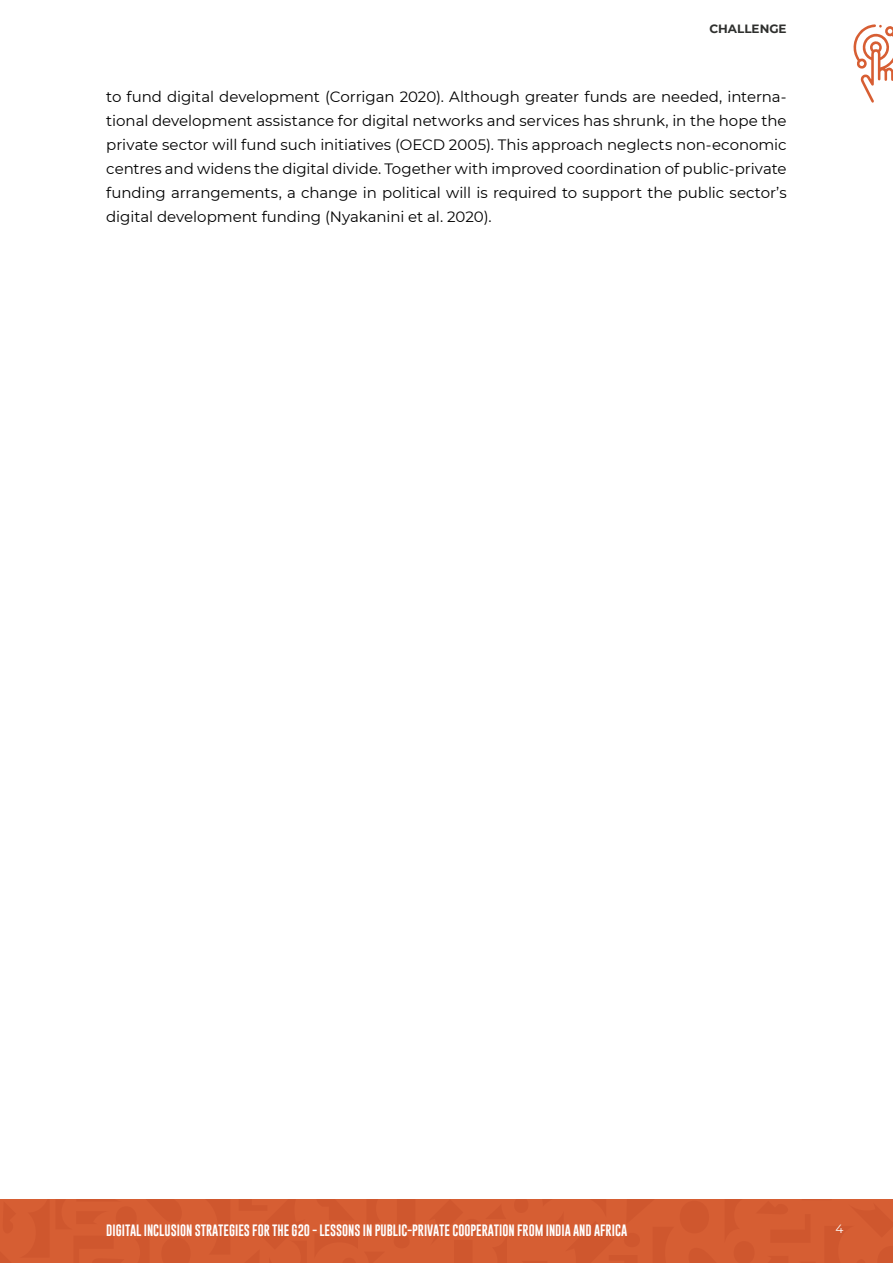
<style>
.page{position:relative;width:893px;height:1263px;background:#fff}
.page>*{position:absolute;margin:0;border:0;box-sizing:border-box;transform-origin:0 0}
.t1{font:15px/24px "Montserrat";letter-spacing:-.005em;color:#000;text-align:justify}
.t2{font:12px "Gobold";color:#fff}
.t3{font:700 12px "Montserrat";color:#2f302e}
.t4{font:12px "Montserrat";color:#fff}
</style>
<div class="page">
<div style="left:0;top:1199px;width:893px;height:64px;background:#d65e33"></div>
<svg style="left:853px;top:24px;width:40px;height:79px"></svg>
<p class="t3" style="left:709px;top:23px;width:79px">CHALLENGE</p>
<p class="t1" style="left:106px;top:85px;width:682px">to fund digital development (Corrigan 2020). Although greater funds are needed, interna&shy;tional development assistance for digital networks and services has shrunk, in the hope the private sector will fund such initiatives (OECD 2005). This approach neglects non-economic centres and widens the digital divide. Together with improved coordination of public-private funding arrangements, a change in political will is required to support the public sector’s digital development funding (Nyakanini et al. 2020).</p>
<p class="t2" style="left:106px;top:1225px;width:522px">DIGITAL INCLUSION STRATEGIES FOR THE G20 - LESSONS IN PUBLIC-PRIVATE COOPERATION FROM INDIA AND AFRICA</p>
<p class="t4" style="left:836px;top:1223px;width:9px">4</p>
</div>
